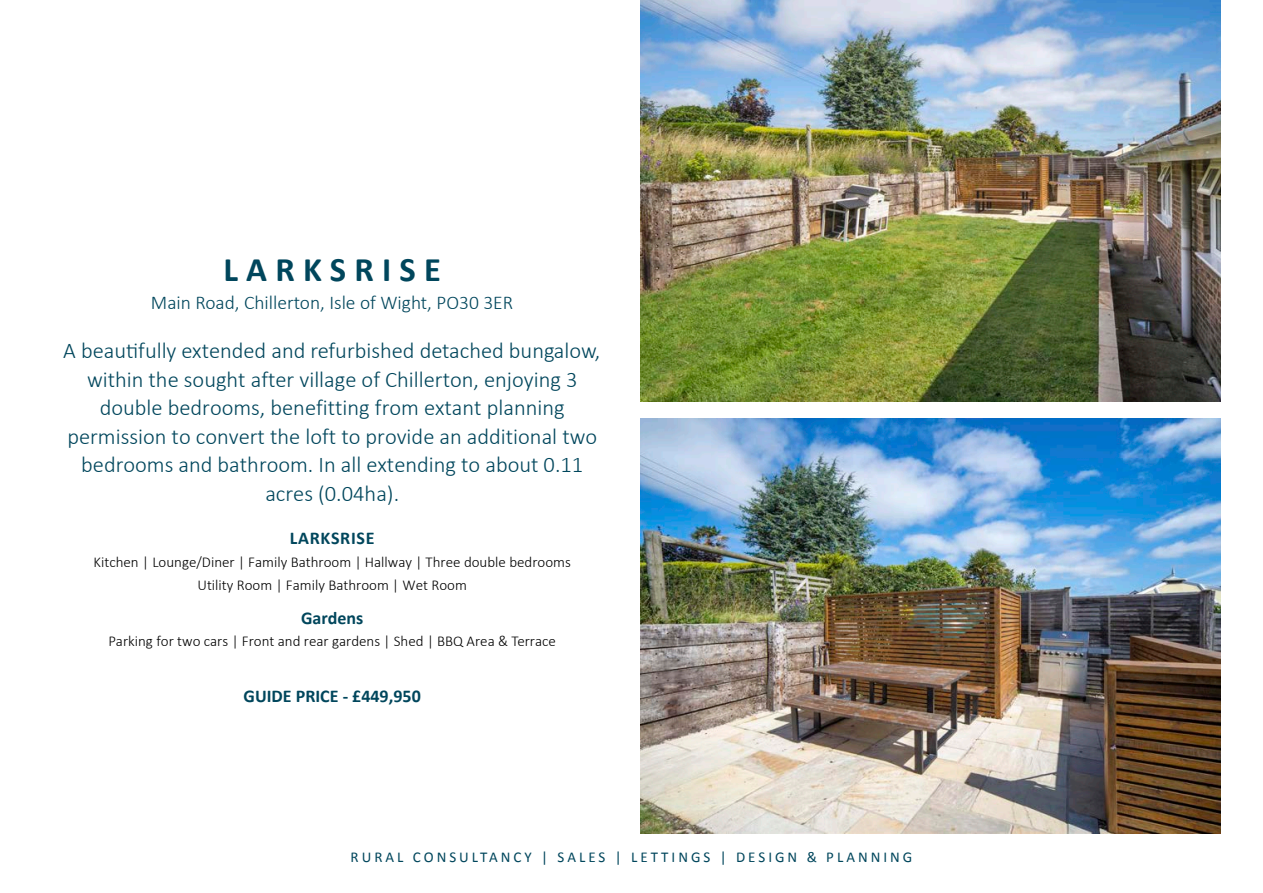
<style>
.page{position:relative;width:1263px;height:893px;background:#fff}
.page>*{position:absolute;margin:0;border:0;box-sizing:border-box;transform-origin:0 0}
.t1{font:700 34.5px "Calibri";letter-spacing:.24em;color:#00465c}
.t2{font:300 22.5px/28.5px "Calibri";color:#00465c;text-align:center}
.t3{font:300 19.5px "Calibri";color:#00465c}
.t4{font:700 18px "Calibri";color:#00465c}
.t5{font:700 18px "Calibri";letter-spacing:.04em;color:#00465c}
.t6{font:300 15px/22.2px "Calibri";color:#000;text-align:center}
.t7{font:15px "Calibri";letter-spacing:.2em;color:#00465c}
</style>
<div class="page">
<img style="left:640px;top:0;width:580px;height:402px">
<img style="left:640px;top:419px;width:580px;height:414px">
<h1 class="t1" style="left:223px;top:247px;width:219px">LARKSRISE</h1>
<p class="t3" style="left:151px;top:290px;width:364px">Main Road, Chillerton, Isle of Wight, PO30 3ER</p>
<p class="t2" style="left:63px;top:335px;width:538px">A beautifully extended and refurbished detached bungalow, within the sought after village of Chillerton, enjoying 3 double bedrooms, benefitting from extant planning permission to convert the loft to provide an additional two bedrooms and bathroom. In all extending to about 0.11 acres (0.04ha).</p>
<p class="t5" style="left:290px;top:526px;width:86px">LARKSRISE</p>
<p class="t6" style="left:94px;top:550px;width:479px">Kitchen | Lounge/Diner | Family Bathroom | Hallway | Three double bedrooms<br>Utility Room | Family Bathroom | Wet Room</p>
<p class="t4" style="left:301px;top:606px;width:64px">Gardens</p>
<p class="t6" style="left:108px;top:629px;width:449px">Parking for two cars | Front and rear gardens | Shed | BBQ Area &amp; Terrace</p>
<p class="t4" style="left:244px;top:683px;width:179px">GUIDE PRICE - £449,950</p>
<p class="t7" style="left:351px;top:847px;width:563px">RURAL CONSULTANCY | SALES | LETTINGS | DESIGN &amp; PLANNING</p>
</div>
